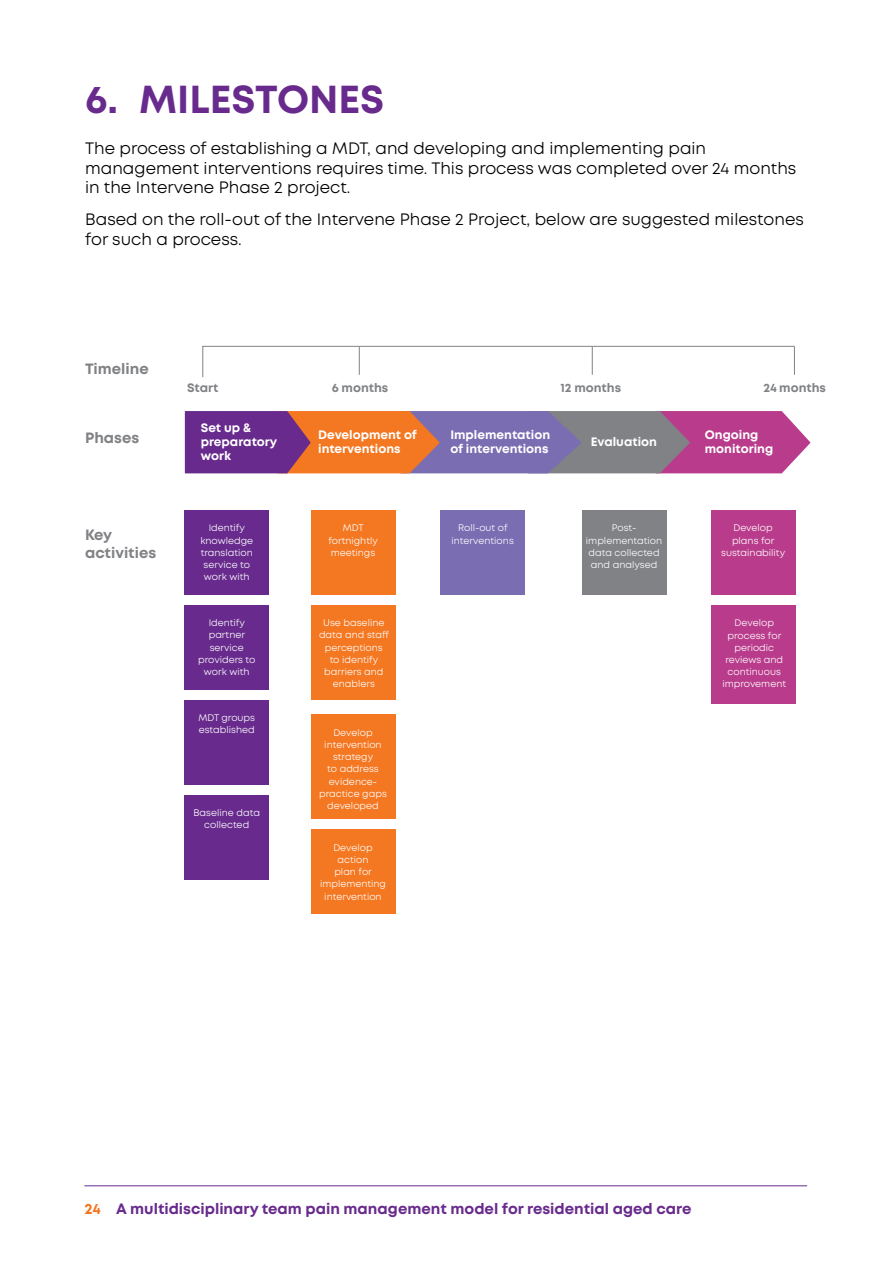
<style>
.page{position:relative;width:893px;height:1263px;background:#fff}
.page>*{position:absolute;margin:0;border:0;box-sizing:border-box;transform-origin:0 0}
.t1{font:700 39px "Mont";color:#682b8d}
.t2{font:16.5px/19.5px "Mont";color:#000}
.t3{font:700 15px "Mont";color:#682b8d}
.t4{font:700 15px/17.7px "Mont";color:#808285}
.t5{font:700 12.15px/13.5px "Mont";color:#fff}
.t6{font:700 12.15px "Mont";color:#808285}
.t7{font:9.45px/12.1px "Mont";color:#fff;text-align:center}
.s1{color:#f47721}
</style>
<div class="page">
<hr style="left:85px;top:1185px;width:722px;height:1px;background:#682b8d">
<svg style="left:202px;top:346px;width:593px;height:32px"></svg>
<div style="left:184px;top:510px;width:85px;height:85px;background:#682b8d"></div>
<div style="left:311px;top:510px;width:84px;height:85px;background:#f47721"></div>
<div style="left:440px;top:510px;width:85px;height:85px;background:#7a6db2"></div>
<div style="left:582px;top:510px;width:84px;height:85px;background:#808285"></div>
<div style="left:711px;top:510px;width:85px;height:85px;background:#b93c8c"></div>
<div style="left:184px;top:605px;width:85px;height:85px;background:#682b8d"></div>
<div style="left:311px;top:605px;width:84px;height:95px;background:#f47721"></div>
<div style="left:711px;top:605px;width:85px;height:99px;background:#b93c8c"></div>
<div style="left:184px;top:700px;width:85px;height:84px;background:#682b8d"></div>
<div style="left:311px;top:714px;width:84px;height:105px;background:#f47721"></div>
<div style="left:184px;top:795px;width:85px;height:84px;background:#682b8d"></div>
<div style="left:311px;top:829px;width:84px;height:85px;background:#f47721"></div>
<svg style="left:185px;top:411px;width:626px;height:62px;background:#9f6080"></svg>
<h1 class="t1" style="left:85px;top:74px;width:301px">6. MILESTONES</h1>
<h2 class="t2" style="left:85px;top:139px;width:713px">The process of establishing a MDT, and developing and implementing pain management interventions requires time. This process was completed over 24 months in the Intervene Phase 2 project.</h2>
<h2 class="t2" style="left:85px;top:210px;width:720px">Based on the roll-out of the Intervene Phase 2 Project, below are suggested milestones for such a process.</h2>
<h3 class="t4" style="left:85px;top:360px;width:65px">Timeline</h3>
<h3 class="t4" style="left:85px;top:429px;width:56px">Phases</h3>
<h3 class="t4" style="left:85px;top:526px;width:73px">Key activities</h3>
<p class="t6" style="left:187px;top:380px;width:33px">Start</p>
<p class="t6" style="left:332px;top:380px;width:58px">6 months</p>
<p class="t6" style="left:560px;top:380px;width:62px">12 months</p>
<p class="t6" style="left:763px;top:380px;width:64px">24 months</p>
<p class="t5" style="left:201px;top:421px;width:78px">Set up &amp; preparatory work</p>
<p class="t5" style="left:450px;top:428px;width:101px">Implementation of interventions</p>
<p class="t5" style="left:591px;top:435px;width:68px">Evaluation</p>
<p class="t5" style="left:705px;top:428px;width:70px">Ongoing monitoring</p>
<p class="t5" style="left:318px;top:428px;width:100px">Development of interventions</p>
<p class="t7" style="left:200px;top:522px;width:54px">Identify knowledge translation service to work with</p>
<p class="t7" style="left:452px;top:522px;width:64px">Roll-out of interventions</p>
<p class="t7" style="left:328px;top:522px;width:51px">MDT fortnightly meetings</p>
<p class="t7" style="left:586px;top:522px;width:78px">Post&shy;implementation data collected and analysed</p>
<p class="t7" style="left:721px;top:522px;width:65px">Develop plans for sustainability</p>
<p class="t7" style="left:198px;top:617px;width:59px">Identify partner service providers to work with</p>
<p class="t7" style="left:319px;top:617px;width:71px">Use baseline data and staff perceptions to identify barriers and enablers</p>
<p class="t7" style="left:722px;top:617px;width:65px">Develop process for periodic reviews and continuous improvement</p>
<p class="t7" style="left:198px;top:712px;width:58px;text-align:left">MDT groups established</p>
<p class="t7" style="left:319px;top:726px;width:69px">Develop intervention strategy<br>to address evidence&shy;practice gaps developed</p>
<p class="t7" style="left:193px;top:807px;width:68px">Baseline data collected</p>
<p class="t7" style="left:320px;top:841px;width:68px">Develop action<br>plan for implementing intervention</p>
<h3 class="t3" style="left:84px;top:1199px;width:609px"><span class="s1">24</span> A multidisciplinary team pain management model for residential aged care</h3>
</div>
